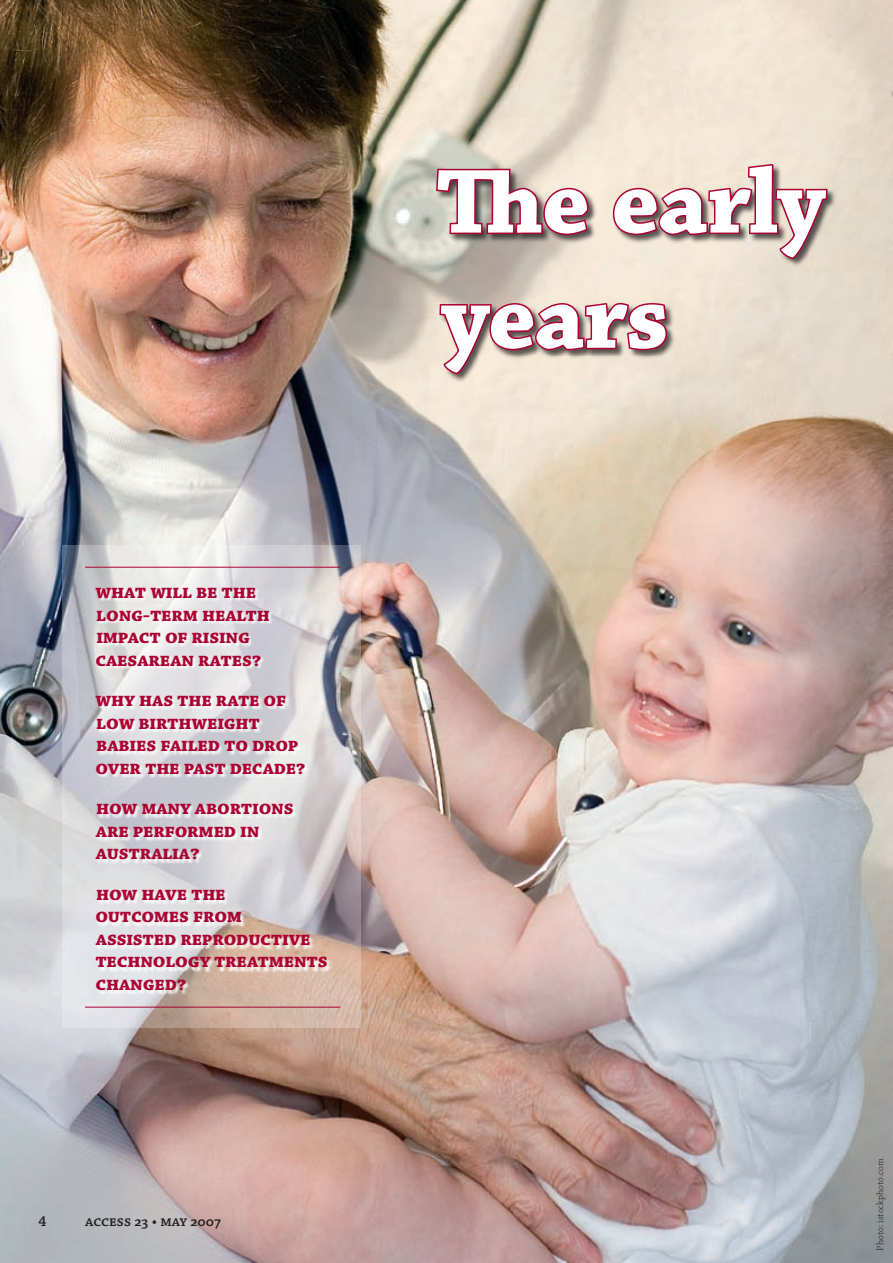
<style>
.page{position:relative;width:893px;height:1263px;background:#fff}
.page>*{position:absolute;margin:0;border:0;box-sizing:border-box;transform-origin:0 0}
.t1{font:700 96px/115.2px "Chaparral Pro";color:#fff}
.t2{font:700 19.5px/22.5px "Chaparral Pro";letter-spacing:-.01em;color:#ab0333}
.t3{font:600 15px "Chaparral Pro";color:#231f20}
.t4{font:300 9.75px "Chaparral Pro";color:#231f20}
</style>
<div class="page">
<img style="left:0;top:0;width:893px;height:1263px">
<svg style="left:63px;top:545px;width:298px;height:483px"></svg>
<div style="left:435px;top:164px;width:402px;height:219px;background:#231f20;opacity:.75"></div>
<svg style="left:434px;top:167px;width:156px;height:70px"></svg>
<svg style="left:611px;top:163px;width:218px;height:97px"></svg>
<svg style="left:438px;top:301px;width:231px;height:75px"></svg>
<hr style="left:890px;top:59px;width:3px;height:61px;background:#ddd1c0">
<svg style="left:95px;top:587px;width:237px;height:408px"></svg>
<hr style="left:85px;top:567px;width:255px;height:1px;background:#ab0333">
<hr style="left:85px;top:1007px;width:255px;height:1px;background:#ab0333">
<svg style="left:39px;top:1216px;width:7px;height:10px"></svg>
<p class="t2" style="left:95px;top:582px;width:176px">What will be the long-term health impact of rising caesarean rates?</p>
<p class="t2" style="left:95px;top:690px;width:212px">Why has the rate of low birthweight babies failed to drop over the past decade?</p>
<p class="t2" style="left:96px;top:798px;width:199px">How many abortions are performed in<br>Australia?</p>
<p class="t2" style="left:95px;top:883px;width:234px">How have the<br>outcomes from<br>assisted reproductive technology treatments changed?</p>
<p class="t3" style="left:85px;top:1213px;width:138px">Access 23 • May 2007</p>
<h1 class="t1" style="left:437px;top:148px;width:391px">The early years</h1>
<p class="t4" style="left:875px;top:1250px;width:94px;rotate:-90deg">Photo: istockphoto.com</p>
</div>
